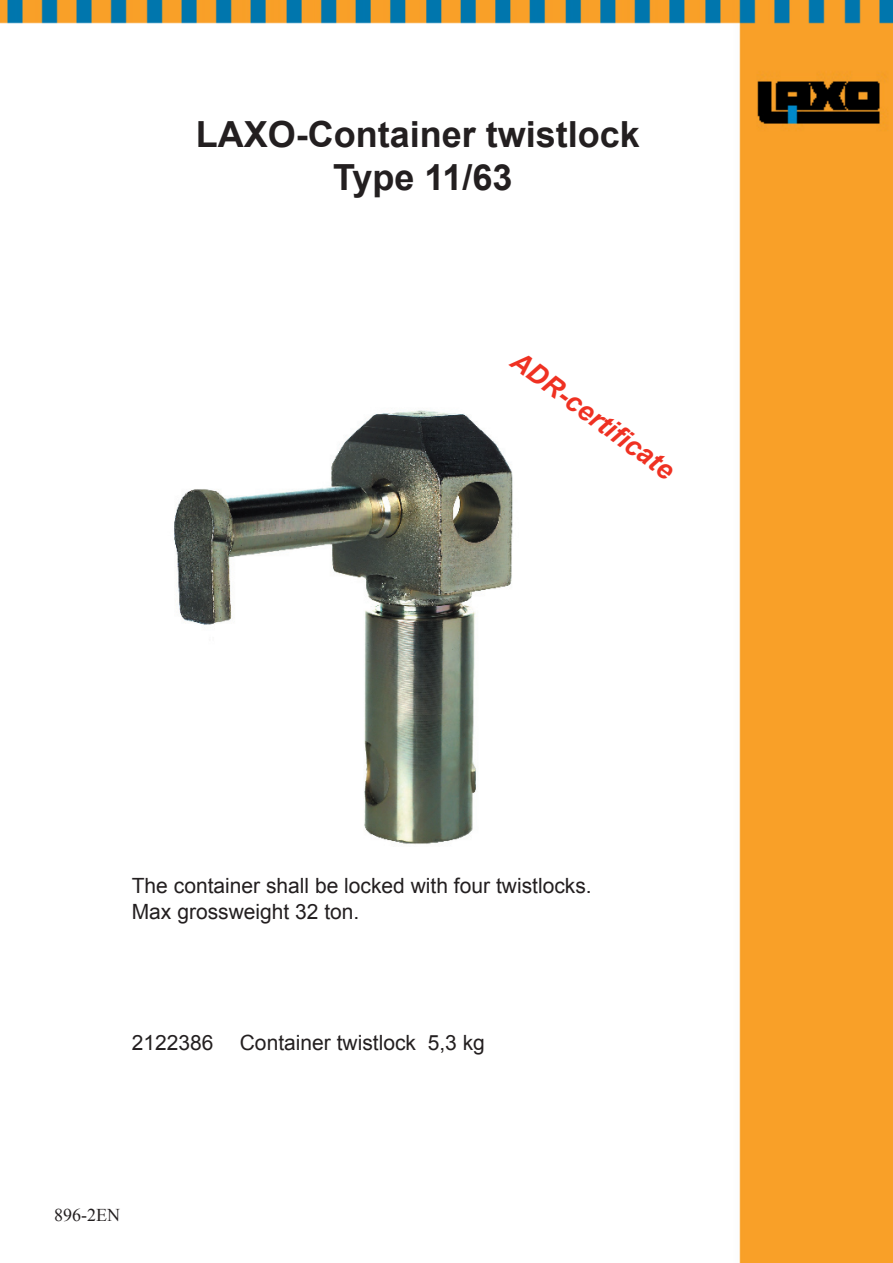
<style>
.page{position:relative;width:893px;height:1263px;background:#fff}
.page>*{position:absolute;margin:0;border:0;box-sizing:border-box;transform-origin:0 0}
.t1{font:700 36px/43.2px "Arial";color:#231f20;text-align:center}
.t2{font:italic 700 27px "Arial";color:#ef3122}
.t3{font:21px/25.2px "Arial";color:#231f20}
.t4{font:18px "Times New Roman";color:#231f20}
</style>
<div class="page">
<img style="left:0;top:0;width:892px;height:1263px">
<img style="left:128px;top:388px;width:478px;height:471px">
<h1 class="t1" style="left:196px;top:114px;width:446px">LAXO-Container twistlock<br>Type 11/63</h1>
<p class="t2" style="left:524px;top:344px;width:197px;rotate:36deg">ADR-certifi cate</p>
<p class="t3" style="left:132px;top:874px;width:461px">The container shall be locked with four twistlocks.<br>Max grossweight 32 ton.</p>
<p class="t3" style="left:132px;top:1030px;width:83px">2122386</p>
<p class="t3" style="left:240px;top:1030px;width:247px">Container twistlock 5,3 kg</p>
<p class="t4" style="left:54px;top:1203px;width:67px">896-2EN</p>
</div>
